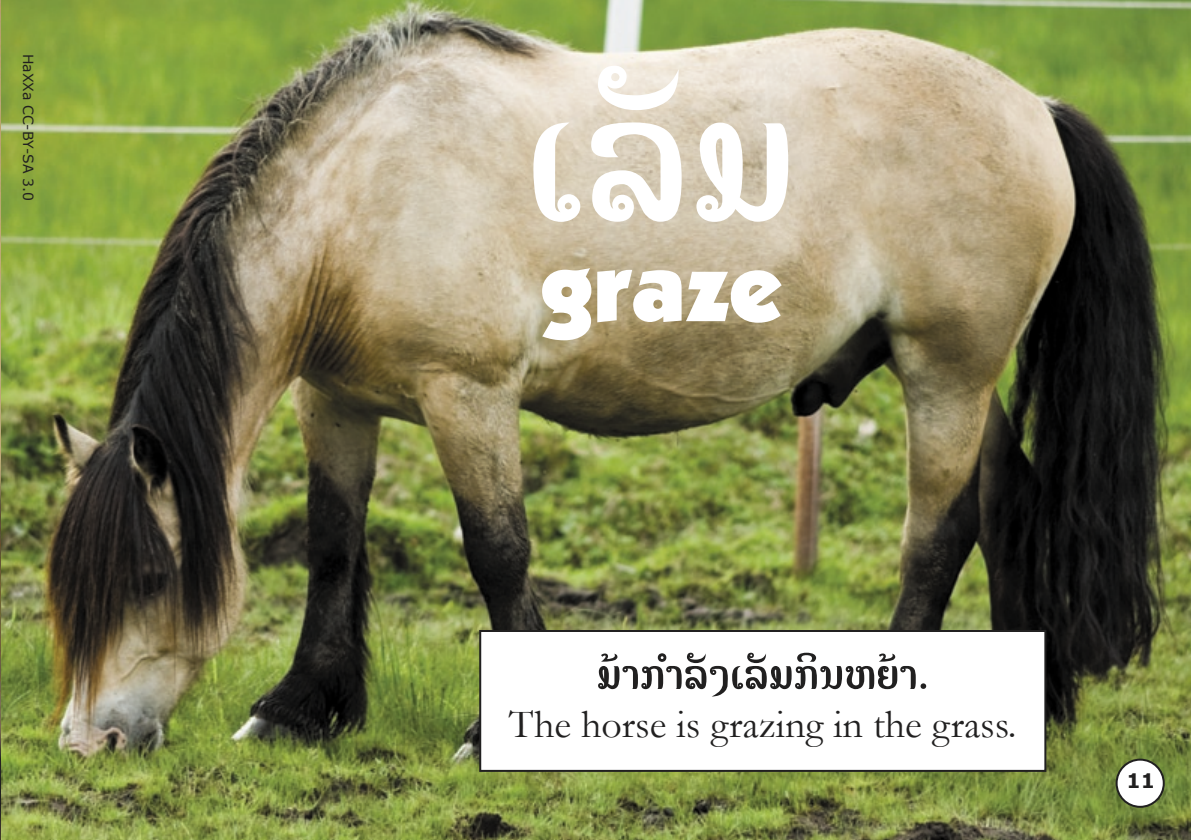
<style>
.page{position:relative;width:1191px;height:840px;background:#fff}
.page>*{position:absolute;margin:0;border:0;box-sizing:border-box;transform-origin:0 0}
.t1{font:300px "Alo Spain";color:#fff}
.t2{font:900 96px "Kabel IT Cby BT";color:#fff}
.t3{font:70px "Alo Spain";color:#212020}
.t4{font:40px "Ann Garamond";color:#212020}
.t5{font:700 20px "Verdana";color:#212020}
.t6{font:14px "Verdana";color:#212020}
</style>
<div class="page">
<img style="left:0;top:0;width:1191px;height:839px">
<div style="left:1116px;top:759px;width:47px;height:47px;background:#fff;border-radius:50%"></div>
<div style="left:1115px;top:758px;width:49px;height:49px;border:2px solid #212020;border-radius:50%"></div>
<div style="left:480px;top:630px;width:565px;height:140px;background:#fff"></div>
<div style="left:479px;top:629px;width:567px;height:142px;border:2px solid #212020"></div>
<p class="t6" style="left:37px;top:54px;width:148px;rotate:90deg">HaXXa CC-BY-SA 3.0</p>
<h1 class="t1" style="left:524px;top:26px;width:274px">jtix</h1>
<h2 class="t2" style="left:540px;top:228px;width:242px">graze</h2>
<h3 class="t3" style="left:596px;top:643px;width:334px">xhkd&lt;tisjtixd[arnhk.</h3>
<p class="t4" style="left:509px;top:697px;width:509px">The horse is grazing in the grass.</p>
<p class="t5" style="left:1126px;top:767px;width:30px">11</p>
</div>
